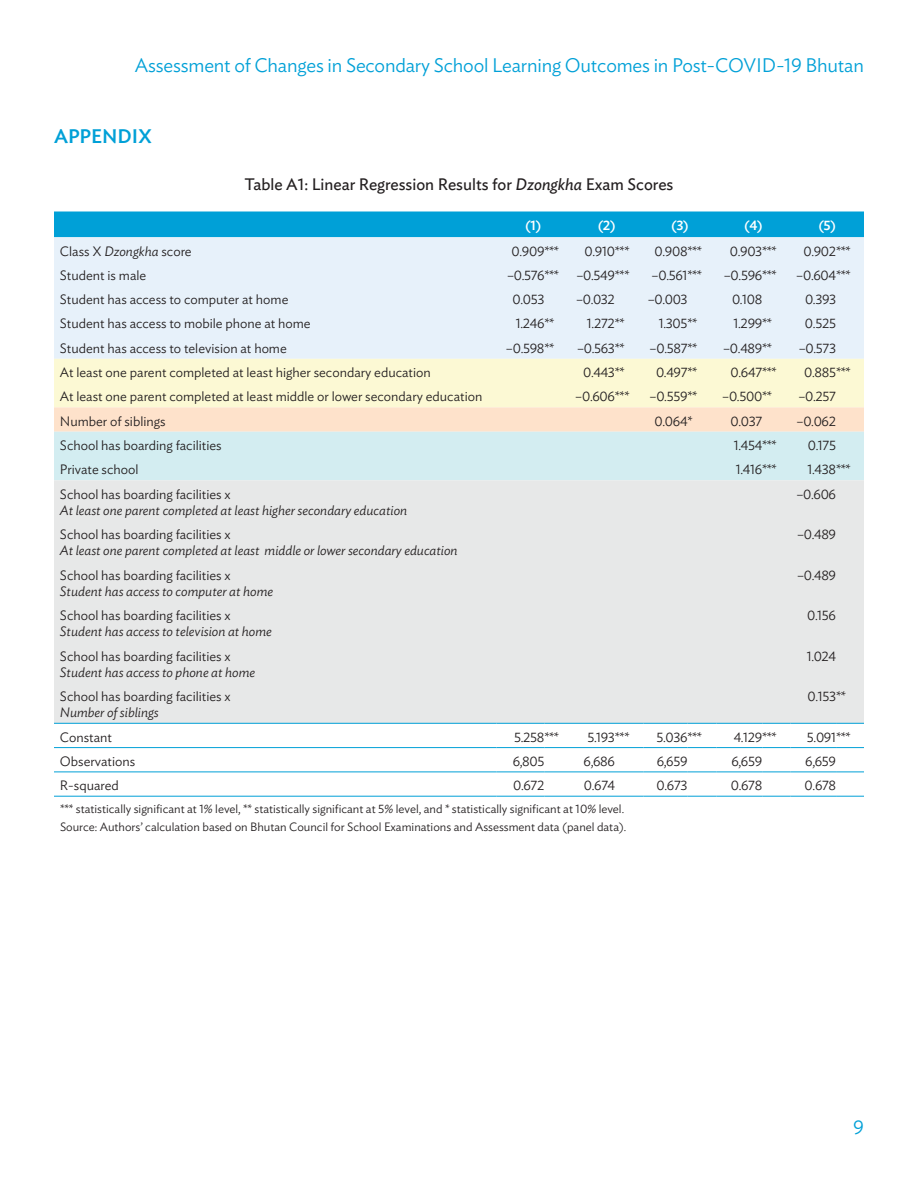
<style>
.page{position:relative;width:918px;height:1188px;background:#fff}
.page>*{position:absolute;margin:0;border:0;box-sizing:border-box;transform-origin:0 0}
.t1{font:300 19.5px "Ideal Sans";letter-spacing:-.01em;color:#00a0d7}
.t2{font:500 19.5px "Ideal Sans";color:#00a0d7}
.t3{font:16.5px "Ideal Sans";color:#231f20}
.t4{font:300 13.5px "Ideal Sans";color:#231f20}
.t5{font:italic 300 13.5px "Ideal Sans";color:#231f20}
.t6{font:500 13.5px "Ideal Sans";color:#fff}
.t7{font:300 12px/17.4px "Ideal Sans";color:#231f20}
.s1{font-style:italic}
</style>
<div class="page">
<div style="left:54px;top:212px;width:810px;height:25px;background:#00a0d7"></div>
<div style="left:54px;top:237px;width:810px;height:122px;background:#e7f1fa"></div>
<svg style="left:54px;top:359px;width:810px;height:121px;background:#ecefdd"></svg>
<div style="left:54px;top:480px;width:810px;height:243px;background:#e7e8e8"></div>
<hr style="left:54px;top:723px;width:442px;height:1px;background:#00a0d7">
<hr style="left:496px;top:723px;width:48px;height:1px;background:#00a0d7">
<svg style="left:544px;top:723px;width:26px;height:1px"></svg>
<hr style="left:570px;top:723px;width:45px;height:1px;background:#00a0d7">
<svg style="left:615px;top:723px;width:29px;height:1px"></svg>
<hr style="left:644px;top:723px;width:44px;height:1px;background:#00a0d7">
<svg style="left:688px;top:723px;width:28px;height:1px"></svg>
<hr style="left:716px;top:723px;width:46px;height:1px;background:#00a0d7">
<svg style="left:762px;top:723px;width:28px;height:1px"></svg>
<hr style="left:790px;top:723px;width:46px;height:1px;background:#00a0d7">
<svg style="left:836px;top:723px;width:28px;height:1px"></svg>
<hr style="left:54px;top:747px;width:442px;height:1px;background:#00a0d7">
<hr style="left:496px;top:747px;width:48px;height:1px;background:#00a0d7">
<svg style="left:544px;top:747px;width:26px;height:1px"></svg>
<hr style="left:570px;top:747px;width:45px;height:1px;background:#00a0d7">
<svg style="left:615px;top:747px;width:29px;height:1px"></svg>
<hr style="left:644px;top:747px;width:44px;height:1px;background:#00a0d7">
<svg style="left:688px;top:747px;width:28px;height:1px"></svg>
<hr style="left:716px;top:747px;width:46px;height:1px;background:#00a0d7">
<svg style="left:762px;top:747px;width:28px;height:1px"></svg>
<hr style="left:790px;top:747px;width:46px;height:1px;background:#00a0d7">
<svg style="left:836px;top:747px;width:28px;height:1px"></svg>
<hr style="left:54px;top:772px;width:442px;height:1px;background:#00a0d7">
<hr style="left:496px;top:772px;width:48px;height:1px;background:#00a0d7">
<svg style="left:544px;top:772px;width:26px;height:1px"></svg>
<hr style="left:570px;top:772px;width:45px;height:1px;background:#00a0d7">
<svg style="left:615px;top:772px;width:29px;height:1px"></svg>
<hr style="left:644px;top:772px;width:44px;height:1px;background:#00a0d7">
<svg style="left:688px;top:772px;width:28px;height:1px"></svg>
<hr style="left:716px;top:772px;width:46px;height:1px;background:#00a0d7">
<svg style="left:762px;top:772px;width:28px;height:1px"></svg>
<hr style="left:790px;top:772px;width:46px;height:1px;background:#00a0d7">
<svg style="left:836px;top:772px;width:28px;height:1px"></svg>
<hr style="left:54px;top:796px;width:442px;height:1px;background:#00a0d7">
<hr style="left:496px;top:796px;width:48px;height:1px;background:#00a0d7">
<svg style="left:544px;top:796px;width:26px;height:1px"></svg>
<hr style="left:570px;top:796px;width:45px;height:1px;background:#00a0d7">
<svg style="left:615px;top:796px;width:29px;height:1px"></svg>
<hr style="left:644px;top:796px;width:44px;height:1px;background:#00a0d7">
<svg style="left:688px;top:796px;width:28px;height:1px"></svg>
<hr style="left:716px;top:796px;width:46px;height:1px;background:#00a0d7">
<svg style="left:762px;top:796px;width:28px;height:1px"></svg>
<hr style="left:790px;top:796px;width:46px;height:1px;background:#00a0d7">
<svg style="left:836px;top:796px;width:28px;height:1px"></svg>
<h1 class="t1" style="left:135px;top:50px;width:731px">Assessment of Changes in Secondary School Learning Outcomes in Post-COVID-19 Bhutan</h1>
<h1 class="t2" style="left:54px;top:121px;width:100px">APPENDIX</h1>
<p class="t3" style="left:245px;top:172px;width:430px">Table A1: Linear Regression Results for <span class="s1">Dzongkha</span> Exam Scores</p>
<p class="t6" style="left:525px;top:215px;width:18px">(1)</p>
<p class="t6" style="left:598px;top:215px;width:20px">(2)</p>
<p class="t6" style="left:671px;top:215px;width:19px">(3)</p>
<p class="t6" style="left:744px;top:215px;width:20px">(4)</p>
<p class="t6" style="left:818px;top:215px;width:19px">(5)</p>
<p class="t4" style="left:60px;top:241px;width:133px">Class X <span class="s1">Dzongkha</span> score</p>
<p class="t4" style="left:512px;top:241px;width:49px">0.909***</p>
<p class="t4" style="left:585px;top:241px;width:46px">0.910***</p>
<p class="t4" style="left:655px;top:241px;width:49px">0.908***</p>
<p class="t4" style="left:730px;top:241px;width:48px">0.903***</p>
<p class="t4" style="left:803px;top:241px;width:49px">0.902***</p>
<p class="t4" style="left:60px;top:265px;width:88px">Student is male</p>
<p class="t4" style="left:507px;top:265px;width:53px">–0.576***</p>
<p class="t4" style="left:576px;top:265px;width:54px">–0.549***</p>
<p class="t4" style="left:652px;top:265px;width:52px">–0.561***</p>
<p class="t4" style="left:724px;top:265px;width:54px">–0.596***</p>
<p class="t4" style="left:796px;top:265px;width:56px">–0.604***</p>
<p class="t4" style="left:60px;top:289px;width:230px">Student has access to computer at home</p>
<p class="t4" style="left:513px;top:289px;width:33px">0.053</p>
<p class="t4" style="left:576px;top:289px;width:40px">–0.032</p>
<p class="t4" style="left:648px;top:289px;width:41px">–0.003</p>
<p class="t4" style="left:732px;top:289px;width:32px">0.108</p>
<p class="t4" style="left:805px;top:289px;width:33px">0.393</p>
<p class="t4" style="left:60px;top:313px;width:252px">Student has access to mobile phone at home</p>
<p class="t4" style="left:516px;top:313px;width:40px">1.246**</p>
<p class="t4" style="left:587px;top:313px;width:39px">1.272**</p>
<p class="t4" style="left:659px;top:313px;width:40px">1.305**</p>
<p class="t4" style="left:734px;top:313px;width:40px">1.299**</p>
<p class="t4" style="left:805px;top:313px;width:33px">0.525</p>
<p class="t4" style="left:60px;top:338px;width:228px">Student has access to television at home</p>
<p class="t4" style="left:506px;top:338px;width:50px">–0.598**</p>
<p class="t4" style="left:577px;top:338px;width:49px">–0.563**</p>
<p class="t4" style="left:650px;top:338px;width:49px">–0.587**</p>
<p class="t4" style="left:723px;top:338px;width:50px">–0.489**</p>
<p class="t4" style="left:799px;top:338px;width:39px">–0.573</p>
<p class="t4" style="left:60px;top:362px;width:372px">At least one parent completed at least higher secondary education</p>
<p class="t4" style="left:583px;top:362px;width:43px">0.443**</p>
<p class="t4" style="left:656px;top:362px;width:43px">0.497**</p>
<p class="t4" style="left:731px;top:362px;width:48px">0.647***</p>
<p class="t4" style="left:804px;top:362px;width:48px">0.885***</p>
<p class="t4" style="left:60px;top:386px;width:424px">At least one parent completed at least middle or lower secondary education</p>
<p class="t4" style="left:575px;top:386px;width:56px">–0.606***</p>
<p class="t4" style="left:650px;top:386px;width:49px">–0.559**</p>
<p class="t4" style="left:722px;top:386px;width:51px">–0.500**</p>
<p class="t4" style="left:798px;top:386px;width:39px">–0.257</p>
<p class="t4" style="left:60px;top:411px;width:107px">Number of siblings</p>
<p class="t4" style="left:655px;top:411px;width:40px">0.064*</p>
<p class="t4" style="left:731px;top:411px;width:33px">0.037</p>
<p class="t4" style="left:797px;top:411px;width:41px">–0.062</p>
<p class="t4" style="left:60px;top:435px;width:163px">School has boarding facilities</p>
<p class="t4" style="left:734px;top:435px;width:44px">1.454***</p>
<p class="t4" style="left:808px;top:435px;width:30px">0.175</p>
<p class="t4" style="left:60px;top:459px;width:80px">Private school</p>
<p class="t4" style="left:736px;top:459px;width:42px">1.416***</p>
<p class="t4" style="left:808px;top:459px;width:44px">1.438***</p>
<p class="t4" style="left:60px;top:484px;width:172px">School has boarding facilities x</p>
<p class="t5" style="left:60px;top:500px;width:349px">At least one parent completed at least higher secondary education</p>
<p class="t4" style="left:796px;top:484px;width:41px">–0.606</p>
<p class="t4" style="left:60px;top:524px;width:172px">School has boarding facilities x</p>
<p class="t5" style="left:60px;top:540px;width:399px">At least one parent completed at least middle or lower secondary education</p>
<p class="t4" style="left:797px;top:524px;width:41px">–0.489</p>
<p class="t4" style="left:60px;top:565px;width:172px">School has boarding facilities x</p>
<p class="t5" style="left:60px;top:581px;width:215px">Student has access to computer at home</p>
<p class="t4" style="left:797px;top:565px;width:41px">–0.489</p>
<p class="t4" style="left:60px;top:605px;width:172px">School has boarding facilities x</p>
<p class="t5" style="left:60px;top:621px;width:213px">Student has access to television at home</p>
<p class="t4" style="left:807px;top:605px;width:30px">0.156</p>
<p class="t4" style="left:60px;top:646px;width:172px">School has boarding facilities x</p>
<p class="t5" style="left:60px;top:662px;width:197px">Student has access to phone at home</p>
<p class="t4" style="left:807px;top:646px;width:31px">1.024</p>
<p class="t4" style="left:60px;top:686px;width:172px">School has boarding facilities x</p>
<p class="t5" style="left:60px;top:702px;width:100px">Number of siblings</p>
<p class="t4" style="left:808px;top:686px;width:40px">0.153**</p>
<p class="t4" style="left:60px;top:727px;width:54px">Constant</p>
<p class="t4" style="left:514px;top:727px;width:46px">5.258***</p>
<p class="t4" style="left:587px;top:727px;width:43px">5.193***</p>
<p class="t4" style="left:657px;top:727px;width:47px">5.036***</p>
<p class="t4" style="left:734px;top:727px;width:44px">4.129***</p>
<p class="t4" style="left:807px;top:727px;width:45px">5.091***</p>
<p class="t4" style="left:60px;top:751px;width:77px">Observations</p>
<p class="t4" style="left:513px;top:751px;width:33px">6,805</p>
<p class="t4" style="left:584px;top:751px;width:33px">6,686</p>
<p class="t4" style="left:657px;top:751px;width:32px">6,659</p>
<p class="t4" style="left:731px;top:751px;width:32px">6,659</p>
<p class="t4" style="left:805px;top:751px;width:32px">6,659</p>
<p class="t4" style="left:60px;top:775px;width:60px">R-squared</p>
<p class="t4" style="left:513px;top:775px;width:33px">0.672</p>
<p class="t4" style="left:584px;top:775px;width:33px">0.674</p>
<p class="t4" style="left:657px;top:775px;width:33px">0.673</p>
<p class="t4" style="left:731px;top:775px;width:33px">0.678</p>
<p class="t4" style="left:805px;top:775px;width:33px">0.678</p>
<p class="t7" style="left:60px;top:799px;width:568px">*** statistically significant at 1% level, ** statistically significant at 5% level, and * statistically significant at 10% level.<br>Source: Authors’ calculation based on Bhutan Council for School Examinations and Assessment data (panel data).</p>
<h1 class="t1" style="left:853px;top:1112px;width:12px">9</h1>
</div>
